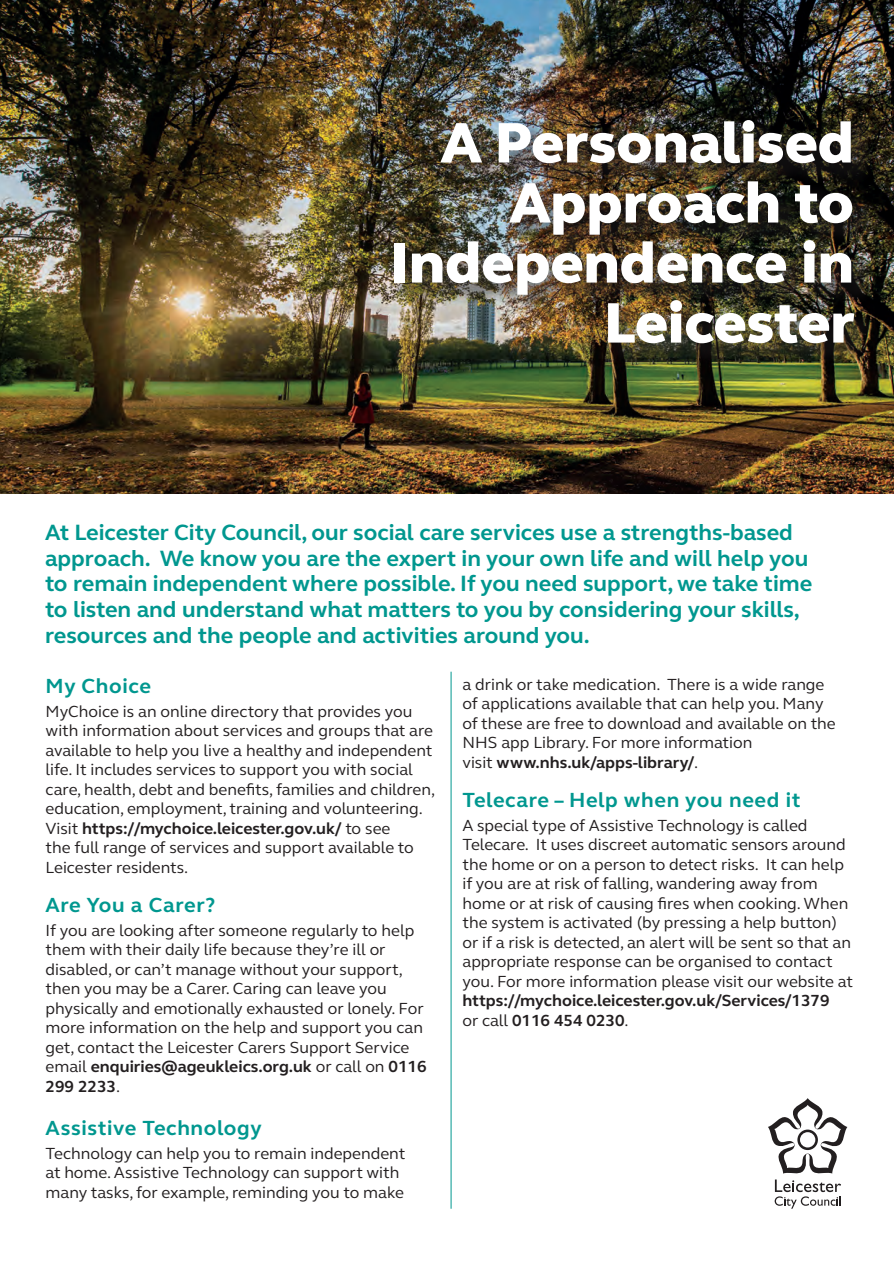
<style>
.page{position:relative;width:894px;height:1266px;background:#fff}
.page>*{position:absolute;margin:0;border:0;box-sizing:border-box;transform-origin:0 0}
.t1{font:800 58.5px/60px "FS Elliot";color:#fff;text-align:right}
.t2{font:700 22.65px/25.8px "FS Elliot";color:#00978f}
.t3{font:700 21px "FS Elliot";letter-spacing:.03em;color:#00978f}
.t4{font:16.5px/19.5px "FS Elliot";color:#231f20}
.t5{font:700 16.5px/19.5px "FS Elliot";color:#231f20}
.s1{font-weight:700}
.s2{font-weight:400}
</style>
<div class="page">
<hr style="left:450px;top:672px;width:1px;height:537px;background:#00978f">
<img style="left:0;top:0;width:893px;height:493px">
<div style="left:391px;top:117px;width:486px;height:249px;background:#231f20;opacity:.42"></div>
<svg style="left:768px;top:1098px;width:79px;height:111px"></svg>
<p class="t1" style="left:390px;top:112px;width:466px">A Personalised<br>Approach to<br>Independence in<br>Leicester</p>
<h3 class="t2" style="left:45px;top:519px;width:768px">At Leicester City Council, our social care services use a strengths-based approach. We know you are the expert in your own life and will help you to remain independent where possible. If you need support, we take time to listen and understand what matters to you by considering your skills, resources and the people and activities around you.</h3>
<h3 class="t3" style="left:46px;top:672px;width:107px">My Choice</h3>
<p class="t4" style="left:46px;top:701px;width:391px">MyChoice is an online directory that provides you with information about services and groups that are available to help you live a healthy and independent life. It includes services to support you with social care, health, debt and benefts, families and children, education, employment, training and volunteering.<br>Visit <span class="s1">https://mychoice.leicester.gov.uk/</span> to see<br>the full range of services and support available to Leicester residents.</p>
<h3 class="t3" style="left:46px;top:891px;width:171px">Are You a Carer?</h3>
<p class="t4" style="left:46px;top:920px;width:382px">If you are looking after someone regularly to help them with their daily life because they’re ill or disabled, or can’t manage without your support, then you may be a Carer. Caring can leave you physically and emotionally exhausted or lonely. For more information on the help and support you can get, contact the Leicester Carers Support Service email <span class="s1">enquiries@ageukleics.org.uk</span> or call on <span class="s1">0116<br>299 2233</span>.</p>
<h3 class="t3" style="left:46px;top:1114px;width:218px">Assistive Technology</h3>
<p class="t4" style="left:46px;top:1143px;width:361px">Technology can help you to remain independent at home. Assistive Technology can support with many tasks, for example, reminding you to make</p>
<p class="t4" style="left:462px;top:674px;width:375px">a drink or take medication. There is a wide range of applications available that can help you. Many of these are free to download and available on the NHS app Library. For more information<br>visit <span class="s1">www.nhs.uk/apps-library/</span>.</p>
<h3 class="t3" style="left:462px;top:786px;width:339px">Telecare – Help when you need it</h3>
<p class="t4" style="left:462px;top:815px;width:392px">A special type of Assistive Technology is called Telecare. It uses discreet automatic sensors around the home or on a person to detect risks. It can help if you are at risk of falling, wandering away from home or at risk of causing fres when cooking. When the system is activated (by pressing a help button) or if a risk is detected, an alert will be sent so that an appropriate response can be organised to contact you. For more information please visit our website at</p>
<p class="t5" style="left:462px;top:990px;width:368px">https://mychoice.leicester.gov.uk/Services/1379 <span class="s2">or call</span> 0116 454 0230<span class="s2">.</span></p>
</div>
